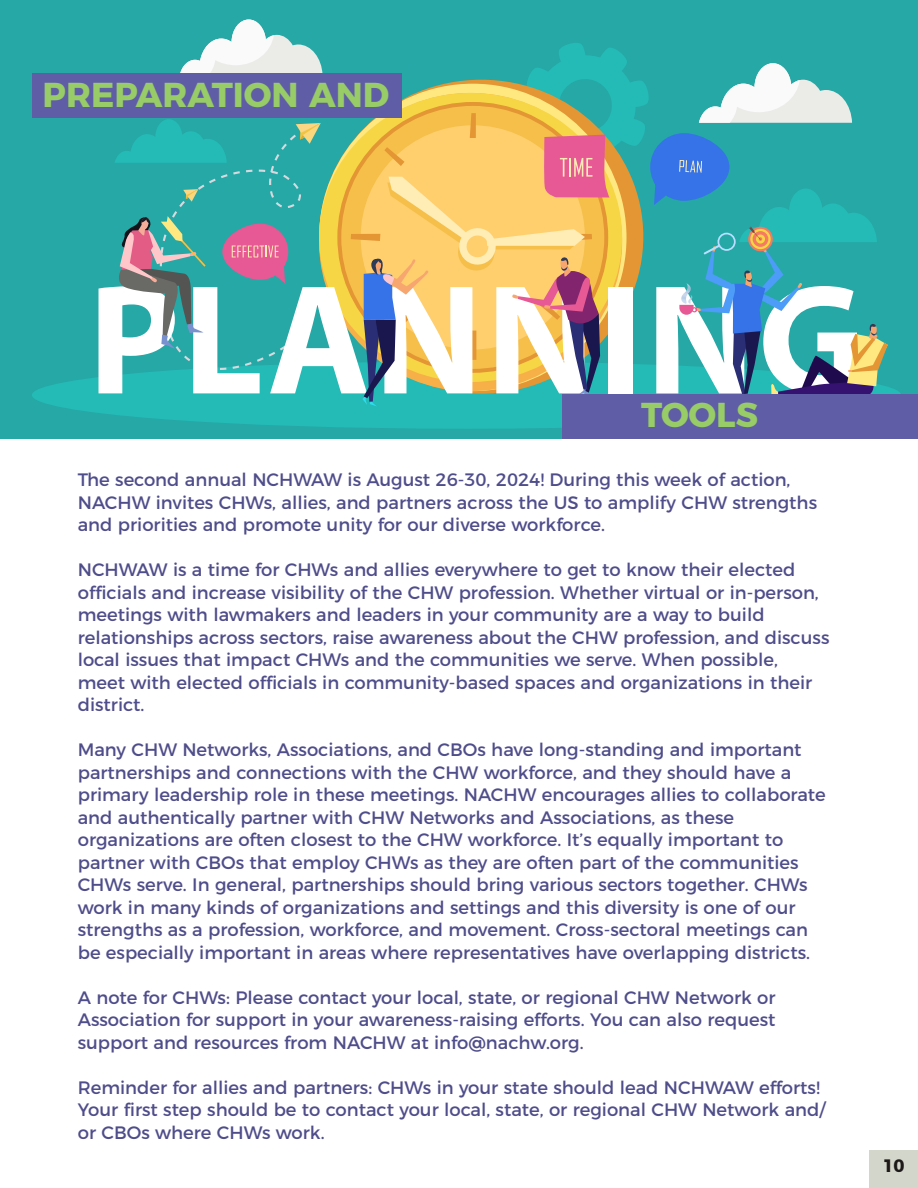
<style>
.page{position:relative;width:918px;height:1188px;background:#fff}
.page>*{position:absolute;margin:0;border:0;box-sizing:border-box;transform-origin:0 0}
.t1{font:700 34.5px "Montserrat";color:#98cc67}
.t2{font:18px/22.5px "Montserrat";color:#4f4d8a}
.t3{font:700 18px "Montserrat";color:#231f20}
</style>
<div class="page">
<div style="left:0;top:0;width:918px;height:438px;background:#25a8a6"></div>
<div style="left:32px;top:361px;width:869px;height:68px;background:#24bab5;border-radius:50%"></div>
<svg style="left:99px;top:19px;width:789px;height:387px"></svg>
<div style="left:32px;top:73px;width:369px;height:45px;background:#605da7"></div>
<div style="left:562px;top:394px;width:356px;height:44px;background:#605da7"></div>
<div style="left:870px;top:1150px;width:48px;height:38px;background:#cfd3c6"></div>
<p class="t1" style="left:43px;top:66px;width:348px">PREPARATION AND</p>
<p class="t1" style="left:641px;top:386px;width:118px">TOOLS</p>
<p class="t2" style="left:78px;top:467px;width:741px">The second annual NCHWAW is August 26-30, 2024! During this week of action,<br>NACHW invites CHWs, allies, and partners across the US to amplify CHW strengths and priorities and promote unity for our diverse workforce.</p>
<p class="t2" style="left:78px;top:557px;width:753px">NCHWAW is a time for CHWs and allies everywhere to get to know their elected officials and increase visibility of the CHW profession. Whether virtual or in-person, meetings with lawmakers and leaders in your community are a way to build relationships across sectors, raise awareness about the CHW profession, and discuss local issues that impact CHWs and the communities we serve. When possible, meet with elected officials in community-based spaces and organizations in their district.</p>
<p class="t2" style="left:78px;top:737px;width:749px">Many CHW Networks, Associations, and CBOs have long-standing and important partnerships and connections with the CHW workforce, and they should have a primary leadership role in these meetings. NACHW encourages allies to collaborate and authentically partner with CHW Networks and Associations, as these organizations are often closest to the CHW workforce. It’s equally important to partner with CBOs that employ CHWs as they are often part of the communities CHWs serve. In general, partnerships should bring various sectors together. CHWs work in many kinds of organizations and settings and this diversity is one of our strengths as a profession, workforce, and movement. Cross-sectoral meetings can be especially important in areas where representatives have overlapping districts.</p>
<p class="t2" style="left:78px;top:985px;width:699px;text-align:justify">A note for CHWs: Please contact your local, state, or regional CHW Network or Association for support in your awareness-raising efforts. You can also request support and resources from NACHW at info@nachw.org.</p>
<p class="t2" style="left:78px;top:1075px;width:749px">Reminder for allies and partners: CHWs in your state should lead NCHWAW efforts!<br>Your first step should be to contact your local, state, or regional CHW Network and/ or CBOs where CHWs work.</p>
<p class="t3" style="left:882px;top:1151px;width:24px">10</p>
</div>
